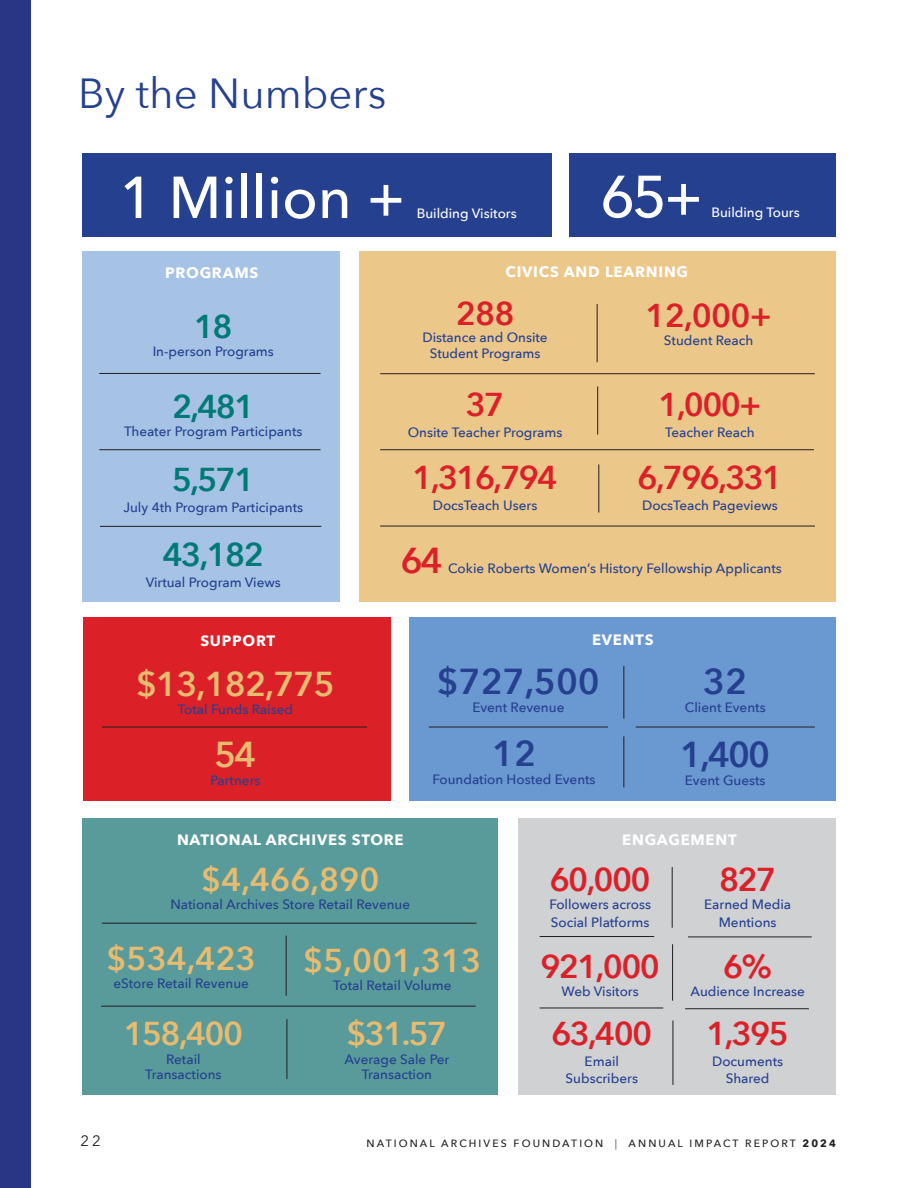
<style>
.page{position:relative;width:918px;height:1188px;background:#fff}
.page>*{position:absolute;margin:0;border:0;box-sizing:border-box;transform-origin:0 0}
.t1{font:500 58.5px "Avenir Next";color:#fff}
.t2{font:42px "Avenir Next";color:#25408f}
.t3{font:600 36px "Avenir Next";color:#25408f}
.t4{font:600 36px "Avenir Next";color:#db2028}
.t5{font:600 36px "Avenir Next";color:#e7bb70}
.t6{font:600 34.5px "Avenir Next";letter-spacing:-.025em;color:#e7bb70}
.t7{font:600 33px "Avenir Next";letter-spacing:-.05em;color:#db2028}
.t8{font:600 33px "Avenir Next";color:#e7bb70}
.t9{font:600 33px "Avenir Next";letter-spacing:-.05em;color:#007a76}
.t10{font:700 15px "Avenir Next";letter-spacing:.05em;color:#fff}
.t11{font:15px "Avenir Next";color:#231f20}
.t12{font:500 13.5px/16.5px "Avenir Next";color:#25408f;text-align:center}
.t13{font:500 13.5px "Avenir Next";color:#fff}
.t14{font:500 10.5px "Avenir Next";letter-spacing:.2em;color:#231f20}
.s1{color:#6d6f71}
.s2{font-weight:700}
</style>
<div class="page">
<div style="left:519px;top:819px;width:317px;height:276px;background:#d0d1d3"></div>
<div style="left:83px;top:251px;width:257px;height:351px;background:#a6c3e6"></div>
<div style="left:0;top:0;width:30px;height:1188px;background:#293585"></div>
<div style="left:83px;top:617px;width:307px;height:184px;background:#db2028"></div>
<div style="left:83px;top:154px;width:469px;height:83px;background:#25408f"></div>
<div style="left:83px;top:818px;width:415px;height:277px;background:#599b9a"></div>
<div style="left:569px;top:153px;width:267px;height:84px;background:#25408f"></div>
<div style="left:359px;top:251px;width:477px;height:351px;background:#ecc78a"></div>
<div style="left:410px;top:617px;width:426px;height:184px;background:#6a98d0"></div>
<hr style="left:380px;top:373px;width:435px;height:1px;background:#231f20">
<hr style="left:623px;top:736px;width:1px;height:51px;background:#231f20">
<hr style="left:623px;top:666px;width:1px;height:53px;background:#231f20">
<hr style="left:380px;top:449px;width:434px;height:1px;background:#231f20">
<hr style="left:380px;top:526px;width:435px;height:1px;background:#231f20">
<hr style="left:598px;top:464px;width:1px;height:49px;background:#231f20">
<hr style="left:597px;top:304px;width:1px;height:58px;background:#231f20">
<hr style="left:429px;top:727px;width:179px;height:1px;background:#231f20">
<hr style="left:636px;top:727px;width:179px;height:1px;background:#231f20">
<hr style="left:102px;top:727px;width:265px;height:1px;background:#231f20">
<hr style="left:672px;top:867px;width:1px;height:61px;background:#231f20">
<hr style="left:672px;top:944px;width:1px;height:57px;background:#231f20">
<hr style="left:287px;top:1019px;width:1px;height:60px;background:#231f20">
<hr style="left:101px;top:1006px;width:375px;height:1px;background:#231f20">
<hr style="left:673px;top:1020px;width:1px;height:65px;background:#231f20">
<hr style="left:540px;top:1008px;width:123px;height:1px;background:#231f20">
<hr style="left:540px;top:936px;width:114px;height:1px;background:#231f20">
<hr style="left:688px;top:937px;width:124px;height:1px;background:#231f20">
<hr style="left:685px;top:1008px;width:124px;height:1px;background:#231f20">
<hr style="left:102px;top:923px;width:375px;height:1px;background:#231f20">
<hr style="left:99px;top:373px;width:222px;height:1px;background:#231f20">
<hr style="left:99px;top:449px;width:222px;height:1px;background:#231f20">
<hr style="left:100px;top:526px;width:221px;height:1px;background:#231f20">
<hr style="left:597px;top:386px;width:1px;height:49px;background:#231f20">
<hr style="left:286px;top:936px;width:1px;height:60px;background:#231f20">
<h2 class="t2" style="left:78px;top:58px;width:310px">By the Numbers</h2>
<h1 class="t1" style="left:119px;top:148px;width:288px">1 Million +</h1>
<p class="t13" style="left:417px;top:202px;width:102px">Building Visitors</p>
<h1 class="t1" style="left:600px;top:147px;width:104px">65+</h1>
<p class="t13" style="left:711px;top:201px;width:90px">Building Tours</p>
<p class="t10" style="left:165px;top:260px;width:95px">PROGRAMS</p>
<p class="t10" style="left:506px;top:258px;width:184px">CIVICS AND LEARNING</p>
<h3 class="t9" style="left:194px;top:299px;width:40px">18</h3>
<p class="t12" style="left:153px;top:343px;width:123px">In-person Programs</p>
<h3 class="t9" style="left:172px;top:378px;width:84px">2,481</h3>
<p class="t12" style="left:124px;top:422px;width:180px">Theater Program Participants</p>
<h3 class="t9" style="left:172px;top:451px;width:84px">5,571</h3>
<p class="t12" style="left:123px;top:498px;width:181px">July 4th Program Participants</p>
<h3 class="t9" style="left:163px;top:527px;width:102px">43,182</h3>
<p class="t12" style="left:146px;top:574px;width:137px">Virtual Program Views</p>
<p class="t10" style="left:200px;top:627px;width:76px">SUPPORT</p>
<h3 class="t6" style="left:136px;top:654px;width:200px">$13,182,775</h3>
<p class="t12" style="left:178px;top:700px;width:117px">Total Funds Raised</p>
<h3 class="t5" style="left:214px;top:724px;width:44px">54</h3>
<p class="t12" style="left:210px;top:772px;width:52px">Partners</p>
<h3 class="t7" style="left:456px;top:285px;width:60px">288</h3>
<p class="t12" style="left:422px;top:328px;width:127px">Distance and Onsite<br>Student Programs</p>
<h3 class="t7" style="left:466px;top:377px;width:40px">37</h3>
<p class="t12" style="left:408px;top:424px;width:156px">Onsite Teacher Programs</p>
<h3 class="t7" style="left:413px;top:449px;width:146px">1,316,794</h3>
<p class="t12" style="left:433px;top:497px;width:106px">DocsTeach Users</p>
<h3 class="t7" style="left:646px;top:287px;width:128px">12,000+</h3>
<p class="t12" style="left:664px;top:331px;width:91px">Student Reach</p>
<h3 class="t7" style="left:659px;top:377px;width:104px">1,000+</h3>
<p class="t12" style="left:665px;top:424px;width:91px">Teacher Reach</p>
<h3 class="t7" style="left:638px;top:449px;width:146px">6,796,331</h3>
<p class="t12" style="left:642px;top:497px;width:137px">DocsTeach Pageviews</p>
<h3 class="t4" style="left:401px;top:530px;width:44px">64</h3>
<p class="t12" style="left:448px;top:560px;width:335px">Cokie Roberts Women’s History Fellowship Applicants</p>
<p class="t10" style="left:592px;top:626px;width:63px">EVENTS</p>
<h3 class="t3" style="left:437px;top:651px;width:165px">$727,500</h3>
<p class="t12" style="left:472px;top:699px;width:94px">Event Revenue</p>
<h3 class="t3" style="left:492px;top:722px;width:45px">12</h3>
<p class="t12" style="left:433px;top:770px;width:165px">Foundation Hosted Events</p>
<h3 class="t3" style="left:703px;top:651px;width:45px">32</h3>
<p class="t12" style="left:685px;top:699px;width:82px">Client Events</p>
<h3 class="t3" style="left:680px;top:723px;width:92px">1,400</h3>
<p class="t12" style="left:685px;top:771px;width:82px">Event Guests</p>
<p class="t10" style="left:177px;top:826px;width:228px">NATIONAL ARCHIVES STORE</p>
<p class="t10" style="left:622px;top:827px;width:116px">ENGAGEMENT</p>
<h3 class="t8" style="left:201px;top:851px;width:180px">$4,466,890</h3>
<p class="t12" style="left:171px;top:896px;width:241px">National Archives Store Retail Revenue</p>
<h3 class="t8" style="left:106px;top:931px;width:151px">$534,423</h3>
<p class="t12" style="left:113px;top:975px;width:137px">eStore Retail Revenue</p>
<h3 class="t8" style="left:124px;top:1005px;width:121px">158,400</h3>
<p class="t12" style="left:145px;top:1052px;width:78px;line-height:15px">Retail<br>Transactions</p>
<h3 class="t8" style="left:303px;top:932px;width:180px">$5,001,313</h3>
<p class="t12" style="left:333px;top:976px;width:120px">Total Retail Volume</p>
<h3 class="t8" style="left:346px;top:1005px;width:102px">$31.57</h3>
<p class="t12" style="left:344px;top:1052px;width:107px;line-height:15px">Average Sale Per<br>Transaction</p>
<h3 class="t7" style="left:550px;top:851px;width:102px">60,000</h3>
<p class="t12" style="left:549px;top:894px;width:103px;line-height:18px;text-align:left">Followers across<br>Social Platforms</p>
<h3 class="t7" style="left:541px;top:939px;width:121px">921,000</h3>
<p class="t12" style="left:562px;top:983px;width:79px">Web Visitors</p>
<h3 class="t7" style="left:551px;top:1006px;width:102px">63,400</h3>
<p class="t12" style="left:566px;top:1053px;width:74px">Email<br>Subscribers</p>
<h3 class="t7" style="left:719px;top:851px;width:59px">827</h3>
<p class="t12" style="left:704px;top:894px;width:89px;line-height:18px">Earned Media<br>Mentions</p>
<h3 class="t7" style="left:723px;top:939px;width:51px">6%</h3>
<p class="t12" style="left:690px;top:983px;width:116px">Audience Increase</p>
<h3 class="t7" style="left:706px;top:1006px;width:84px">1,395</h3>
<p class="t12" style="left:712px;top:1053px;width:73px">Documents<br>Shared</p>
<p class="t11" style="left:81px;top:1128px;width:22px">22</p>
<p class="t14" style="left:367px;top:1135px;width:471px">NATIONAL ARCHIVES FOUNDATION <span class="s1">|</span> ANNUAL IMPACT REPORT <span class="s2">2024</span></p>
</div>
